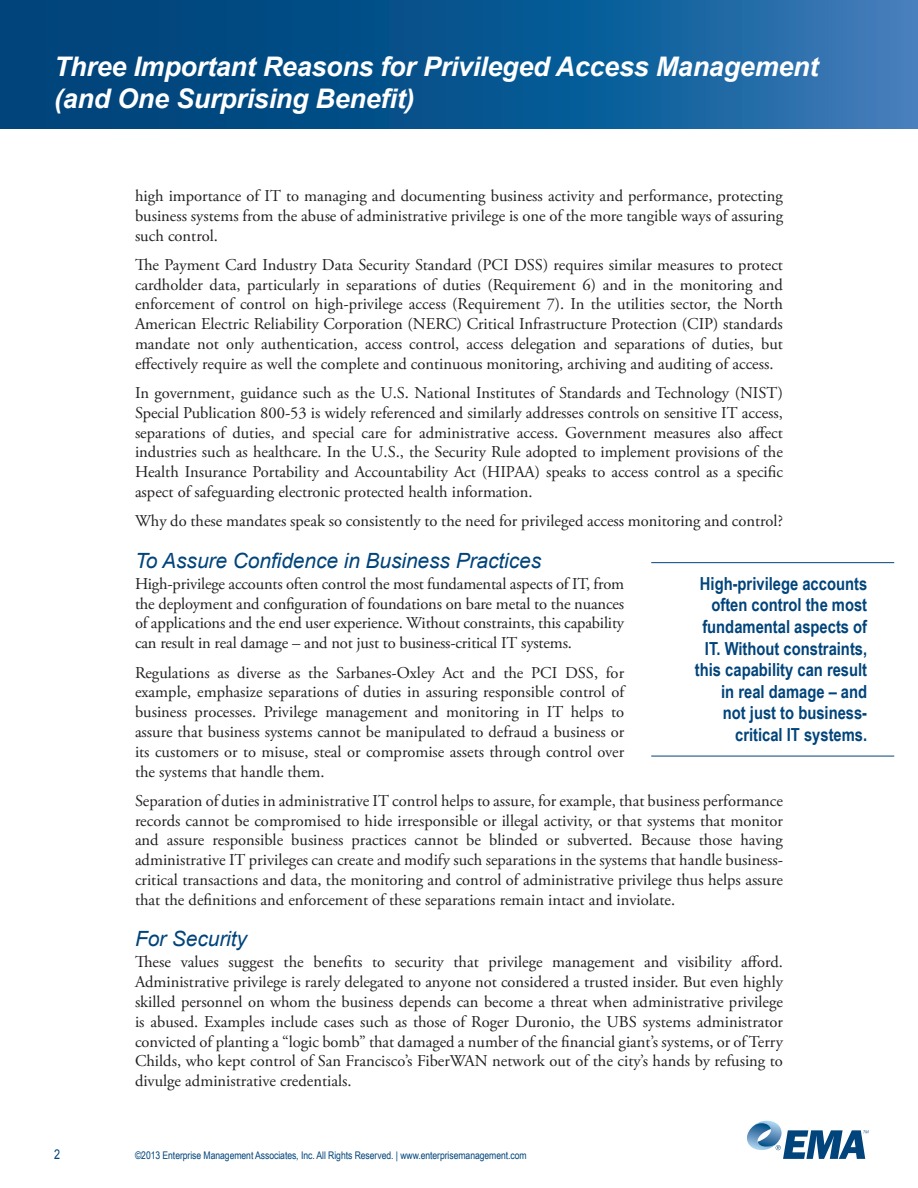
<style>
.page{position:relative;width:918px;height:1188px;background:#fff}
.page>*{position:absolute;margin:0;border:0;box-sizing:border-box;transform-origin:0 0}
.t1{font:italic 700 27px/32.4px "Arial";letter-spacing:-.01em;color:#fff}
.Heading_2{font:italic 21px "Arial";letter-spacing:-.005em;color:#00447b}
.Pull_quote{font:700 18px/21.6px "Arial Narrow";color:#00447b;text-align:right}
.t2{font:16.5px/19.8px "Adobe Garamond Pro";color:#231f20;text-align:justify}
.t3{font:13.5px "Arial";color:#00447b;scale:.8 1}
.t4{font:10.5px "Arial Narrow";letter-spacing:-.005em;color:#00447b}
</style>
<div class="page">
<svg style="left:0;top:0;width:918px;height:128px;background:#0f5892"></svg>
<svg style="left:747px;top:1121px;width:122px;height:38px"></svg>
<hr style="left:651px;top:562px;width:243px;height:1px;background:#00447b">
<hr style="left:651px;top:756px;width:243px;height:1px;background:#00447b">
<h1 class="t1" style="left:54px;top:51px;width:766px">Three Important Reasons for Privileged Access Management (and One Surprising Benefit)</h1>
<p class="t2" style="left:135px;top:186px;width:650px">high importance of IT to managing and documenting business activity and performance, protecting business systems from the abuse of administrative privilege is one of the more tangible ways of assuring such control.</p>
<p class="t2" style="left:135px;top:255px;width:650px">The Payment Card Industry Data Security Standard (PCI DSS) requires similar measures to protect cardholder data, particularly in separations of duties (Requirement 6) and in the monitoring and enforcement of control on high-privilege access (Requirement 7). In the utilities sector, the North American Electric Reliability Corporation (NERC) Critical Infrastructure Protection (CIP) standards mandate not only authentication, access control, access delegation and separations of duties, but effectively require as well the complete and continuous monitoring, archiving and auditing of access.</p>
<p class="t2" style="left:135px;top:384px;width:650px">In government, guidance such as the U.S. National Institutes of Standards and Technology (NIST)<br>Special Publication 800-53 is widely referenced and similarly addresses controls on sensitive IT access, separations of duties, and special care for administrative access. Government measures also affect industries such as healthcare. In the U.S., the Security Rule adopted to implement provisions of the Health Insurance Portability and Accountability Act (HIPAA) speaks to access control as a specific aspect of safeguarding electronic protected health information.</p>
<p class="t2" style="left:135px;top:512px;width:650px">Why do these mandates speak so consistently to the need for privileged access monitoring and control?</p>
<p class="Heading_2" style="left:135px;top:547px;width:408px">To Assure Confidence in Business Practices</p>
<p class="t2" style="left:135px;top:574px;width:491px">High-privilege accounts often control the most fundamental aspects of IT, from the deployment and configuration of foundations on bare metal to the nuances of applications and the end user experience. Without constraints, this capability can result in real damage – and not just to business-critical IT systems.</p>
<p class="t2" style="left:135px;top:663px;width:491px">Regulations as diverse as the Sarbanes-Oxley Act and the PCI DSS, for example, emphasize separations of duties in assuring responsible control of business processes. Privilege management and monitoring in IT helps to assure that business systems cannot be manipulated to defraud a business or its customers or to misuse, steal or compromise assets through control over the systems that handle them.</p>
<p class="t2" style="left:135px;top:791px;width:650px">Separation of duties in administrative IT control helps to assure, for example, that business performance records cannot be compromised to hide irresponsible or illegal activity, or that systems that monitor and assure responsible business practices cannot be blinded or subverted. Because those having administrative IT privileges can create and modify such separations in the systems that handle business&shy;critical transactions and data, the monitoring and control of administrative privilege thus helps assure that the definitions and enforcement of these separations remain intact and inviolate.</p>
<p class="Heading_2" style="left:135px;top:925px;width:114px">For Security</p>
<p class="t2" style="left:135px;top:953px;width:650px">These values suggest the benefits to security that privilege management and visibility afford.<br>Administrative privilege is rarely delegated to anyone not considered a trusted insider. But even highly skilled personnel on whom the business depends can become a threat when administrative privilege is abused. Examples include cases such as those of Roger Duronio, the UBS systems administrator convicted of planting a “logic bomb” that damaged a number of the financial giant’s systems, or of Terry Childs, who kept control of San Francisco’s FiberWAN network out of the city’s hands by refusing to divulge administrative credentials.</p>
<p class="Pull_quote" style="left:695px;top:573px;width:174px">High-privilege accounts often control the most fundamental aspects of<br>IT. Without constraints, this capability can result in real damage – and not just to business&shy;critical IT systems.</p>
<p class="t3" style="left:54px;top:1145px;width:9px">2</p>
<p class="t4" style="left:135px;top:1149px;width:393px">©2013 Enterprise Management Associates, Inc. All Rights Reserved. | www.enterprisemanagement.com</p>
</div>
